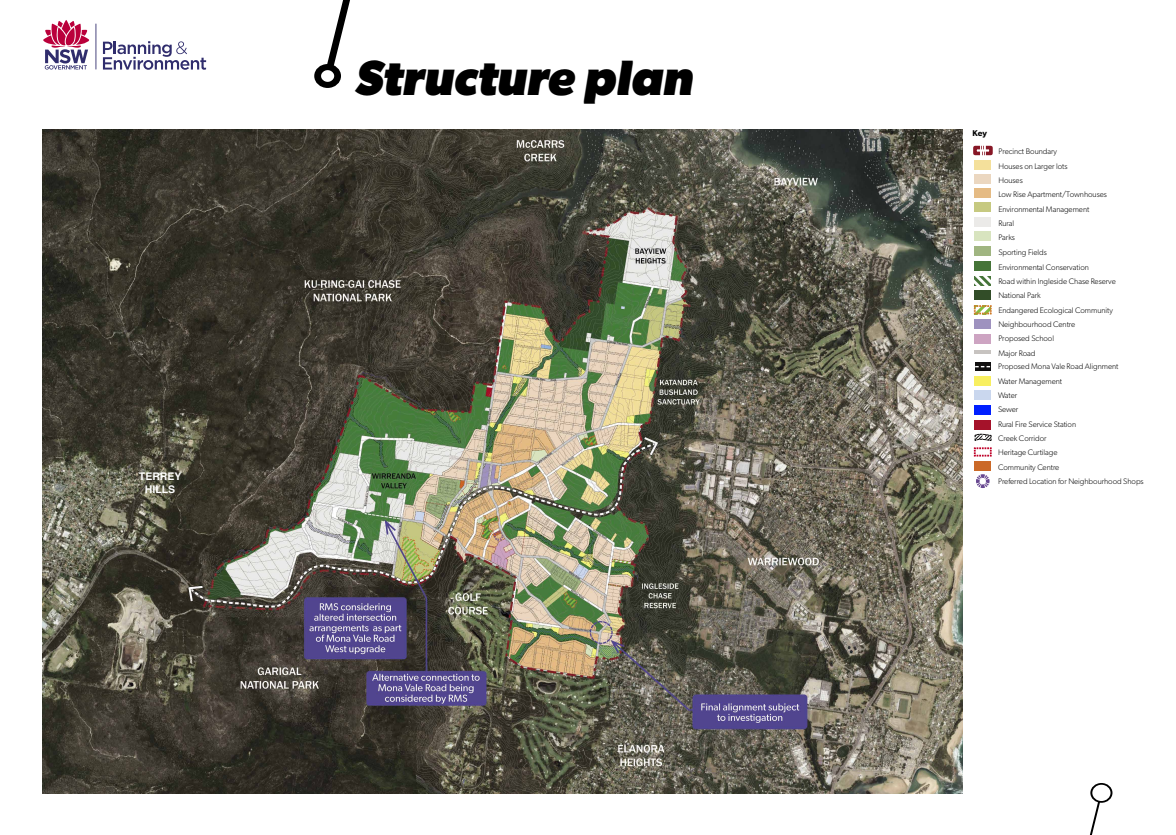
<style>
.page{position:relative;width:1176px;height:835px;background:#fff}
.page>*{position:absolute;margin:0;border:0;box-sizing:border-box;transform-origin:0 0}
.t1{font:italic 700 49.7px "Gibson";color:#000}
.t2{font:700 10.5px/13.3px "Helvetica";color:#fff;text-align:center}
.t3{font:600 8.4px "Gibson";color:#000}
.t4{font:300 8.05px/14.3px "Gibson";letter-spacing:-.005em;color:#000}
</style>
<div class="page">
<img style="left:42px;top:129px;width:920px;height:664px">
<svg style="left:322px;top:0;width:28px;height:75px"></svg>
<div style="left:314px;top:64px;width:27px;height:24px;border:6px solid #000;border-radius:50%"></div>
<div style="left:973px;top:146px;width:9px;height:9px;border:4px solid #871726"></div>
<div style="left:984px;top:146px;width:8px;height:9px;border:4px solid #871726"></div>
<svg style="left:981px;top:146px;width:4px;height:9px"></svg>
<div style="left:975px;top:174px;width:16px;height:9px;background:#ebd7c0"></div>
<div style="left:975px;top:203px;width:16px;height:9px;background:#c6c980"></div>
<div style="left:975px;top:246px;width:16px;height:9px;background:#a0b581"></div>
<div style="left:975px;top:232px;width:16px;height:9px;background:#d8e4bf"></div>
<div style="left:975px;top:217px;width:16px;height:10px;background:#ebeae8"></div>
<div style="left:975px;top:160px;width:16px;height:9px;background:#f4e09b"></div>
<div style="left:975px;top:188px;width:16px;height:10px;background:#e5bb84"></div>
<svg style="left:974px;top:276px;width:17px;height:9px"></svg>
<div style="left:974px;top:262px;width:17px;height:9px;background:#457438"></div>
<div style="left:974px;top:334px;width:17px;height:10px;background:#cda4c2"></div>
<hr style="left:974px;top:350px;width:17px;height:4px;background:#c7c3c0">
<div style="left:974px;top:319px;width:17px;height:10px;background:#9e92bf"></div>
<div style="left:974px;top:290px;width:17px;height:9px;background:#324d28"></div>
<svg style="left:973px;top:305px;width:19px;height:10px"></svg>
<div style="left:974px;top:421px;width:17px;height:9px;background:#a5122a"></div>
<div style="left:974px;top:391px;width:17px;height:9px;background:#cad7ee"></div>
<div style="left:974px;top:376px;width:17px;height:9px;background:#f8ef60"></div>
<svg style="left:973px;top:433px;width:19px;height:24px"></svg>
<div style="left:974px;top:405px;width:17px;height:9px;background:#001fff"></div>
<div style="left:974px;top:462px;width:17px;height:9px;background:#cb6928"></div>
<svg style="left:976px;top:474px;width:14px;height:14px"></svg>
<hr style="left:95px;top:24px;width:1px;height:45px;background:#302d6d">
<svg style="left:43px;top:20px;width:47px;height:49px"></svg>
<svg style="left:103px;top:41px;width:103px;height:29px"></svg>
<svg style="left:1090px;top:799px;width:11px;height:35px"></svg>
<div style="left:1090px;top:782px;width:22px;height:20px;border:2px solid #000;border-radius:50%"></div>
<div style="left:975px;top:362px;width:15px;height:9px;background:#111010"></div>
<svg style="left:975px;top:366px;width:15px;height:1px"></svg>
<h2 class="t2" style="left:139px;top:469px;width:44px">TERREY<br>HILLS</h2>
<h1 class="t1" style="left:355px;top:48px;width:339px">Structure plan</h1>
<p class="t3" style="left:972px;top:128px;width:16px">Key</p>
<p class="t4" style="left:998px;top:144px;width:147px">Precinct Boundary<br>Houses on Larger lots<br>Houses<br>Low Rise Apartment/Townhouses<br>Environmental Management<br>Rural<br>Parks<br>Sporting Fields<br>Environmental Conservation<br>Road within Ingleside Chase Reserve<br>National Park<br>Endangered Ecological Community<br>Neighbourhood Centre<br>Proposed School<br>Major Road<br>Proposed Mona Vale Road Alignment<br>Water Management<br>Water<br>Sewer<br>Rural Fire Service Station<br>Creek Corridor<br>Heritage Curtilage<br>Community Centre<br>Preferred Location for Neighbourhood Shops</p>
</div>
